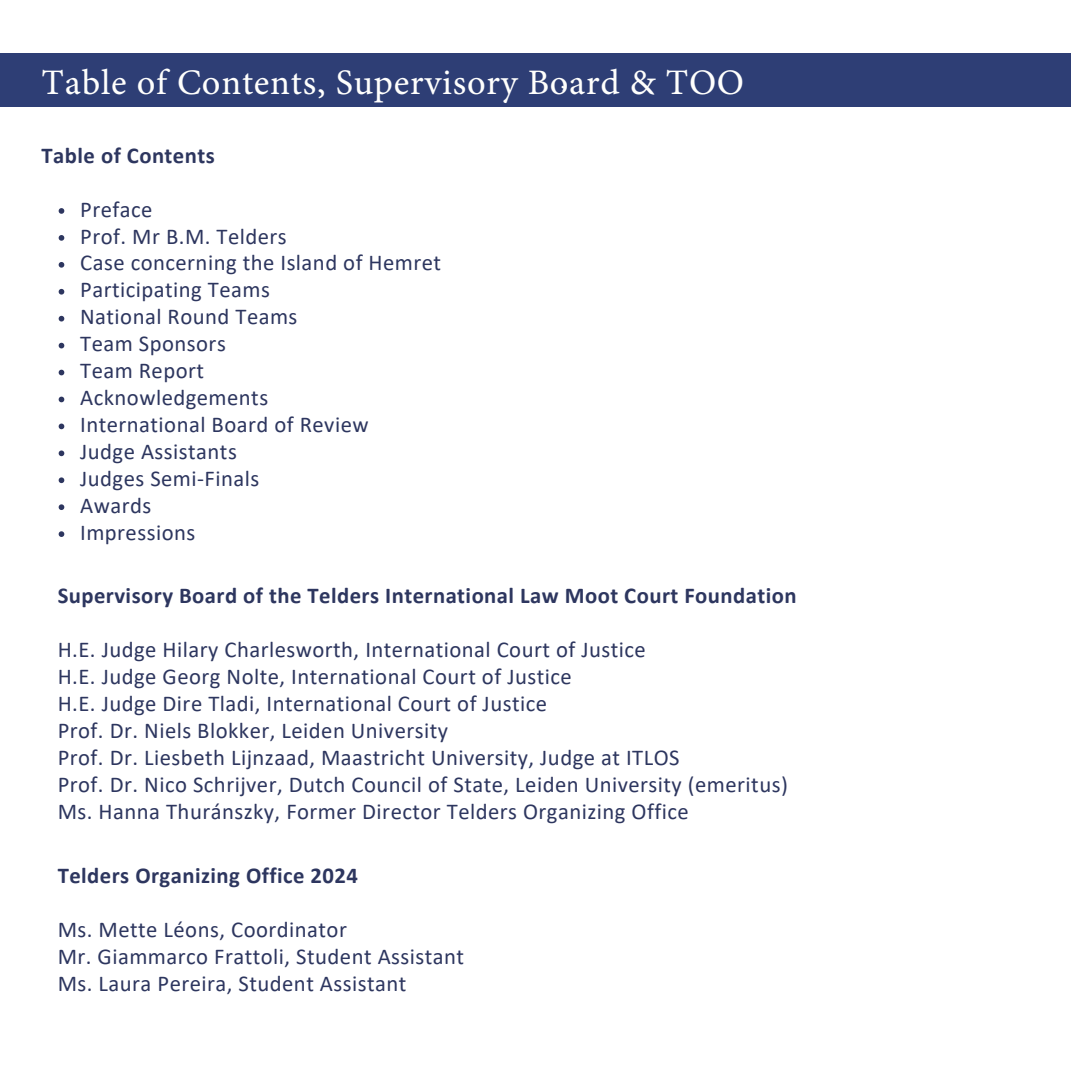
<style>
.page{position:relative;width:1071px;height:1071px;background:#fff}
.page>*{position:absolute;margin:0;border:0;box-sizing:border-box;transform-origin:0 0}
.t1{font:35.88px "Minion Pro Capt";letter-spacing:.02em;color:#fffffd}
.t2{font:22.75px "Calibri";letter-spacing:.02em;color:#2d365f}
.t3{font:700 22.75px "Calibri";letter-spacing:.02em;color:#2d365f}
.t4{font:19.95px "Playfair Display";color:#fff}
</style>
<div class="page">
<div style="left:0;top:54px;width:1071px;height:53px;background:#2e3e75"></div>
<svg style="left:59px;top:208px;width:5px;height:6px"></svg>
<svg style="left:59px;top:235px;width:5px;height:6px"></svg>
<svg style="left:59px;top:262px;width:5px;height:6px"></svg>
<svg style="left:59px;top:289px;width:5px;height:6px"></svg>
<svg style="left:59px;top:316px;width:5px;height:6px"></svg>
<svg style="left:59px;top:343px;width:5px;height:5px"></svg>
<svg style="left:59px;top:370px;width:5px;height:5px"></svg>
<svg style="left:59px;top:397px;width:5px;height:5px"></svg>
<svg style="left:59px;top:424px;width:5px;height:5px"></svg>
<svg style="left:59px;top:451px;width:5px;height:5px"></svg>
<svg style="left:59px;top:477px;width:5px;height:6px"></svg>
<svg style="left:59px;top:504px;width:5px;height:6px"></svg>
<svg style="left:59px;top:531px;width:5px;height:6px"></svg>
<p class="t1" style="left:42px;top:68px;width:704px">Table of Contents, Supervisory Board &amp; TOO</p>
<p class="t4" style="left:561px;top:66px;width:7px">,</p>
<h1 class="t3" style="left:42px;top:146px;width:175px">Table of Contents</h1>
<h2 class="t2" style="left:80px;top:200px;width:74px">Preface</h2>
<p class="t2" style="left:80px;top:226px;width:208px">Prof. Mr B.M. Telders</p>
<p class="t2" style="left:80px;top:253px;width:363px">Case concerning the Island of Hemret</p>
<p class="t2" style="left:80px;top:280px;width:191px">Participating Teams</p>
<p class="t2" style="left:80px;top:307px;width:219px">National Round Teams</p>
<p class="t2" style="left:80px;top:334px;width:147px">Team Sponsors</p>
<p class="t2" style="left:80px;top:361px;width:125px">Team Report</p>
<p class="t2" style="left:80px;top:388px;width:190px">Acknowledgements</p>
<p class="t2" style="left:80px;top:415px;width:290px">International Board of Review</p>
<p class="t2" style="left:80px;top:442px;width:158px">Judge Assistants</p>
<p class="t2" style="left:80px;top:469px;width:181px">Judges Semi-Finals</p>
<p class="t2" style="left:80px;top:496px;width:73px">Awards</p>
<p class="t2" style="left:80px;top:523px;width:117px">Impressions</p>
<h2 class="t3" style="left:58px;top:586px;width:740px">Supervisory Board of the Telders International Law Moot Court Foundation</h2>
<p class="t2" style="left:58px;top:640px;width:590px">H.E. Judge Hilary Charlesworth, International Court of Justice</p>
<p class="t2" style="left:58px;top:667px;width:516px">H.E. Judge Georg Nolte, International Court of Justice</p>
<p class="t2" style="left:58px;top:694px;width:491px">H.E. Judge Dire Tladi, International Court of Justice</p>
<p class="t2" style="left:58px;top:721px;width:392px">Prof. Dr. Niels Blokker, Leiden University</p>
<p class="t2" style="left:58px;top:748px;width:623px">Prof. Dr. Liesbeth Lijnzaad, Maastricht University, Judge at ITLOS</p>
<p class="t2" style="left:58px;top:775px;width:732px">Prof. Dr. Nico Schrijver, Dutch Council of State, Leiden University (emeritus)</p>
<p class="t2" style="left:58px;top:802px;width:633px">Ms. Hanna Thuránszky, Former Director Telders Organizing Office</p>
<h2 class="t3" style="left:58px;top:866px;width:302px">Telders Organizing Office 2024</h2>
<p class="t2" style="left:58px;top:920px;width:291px">Ms. Mette Léons, Coordinator</p>
<p class="t2" style="left:58px;top:947px;width:408px">Mr. Giammarco Frattoli, Student Assistant</p>
<p class="t2" style="left:58px;top:974px;width:350px">Ms. Laura Pereira, Student Assistant</p>
</div>
